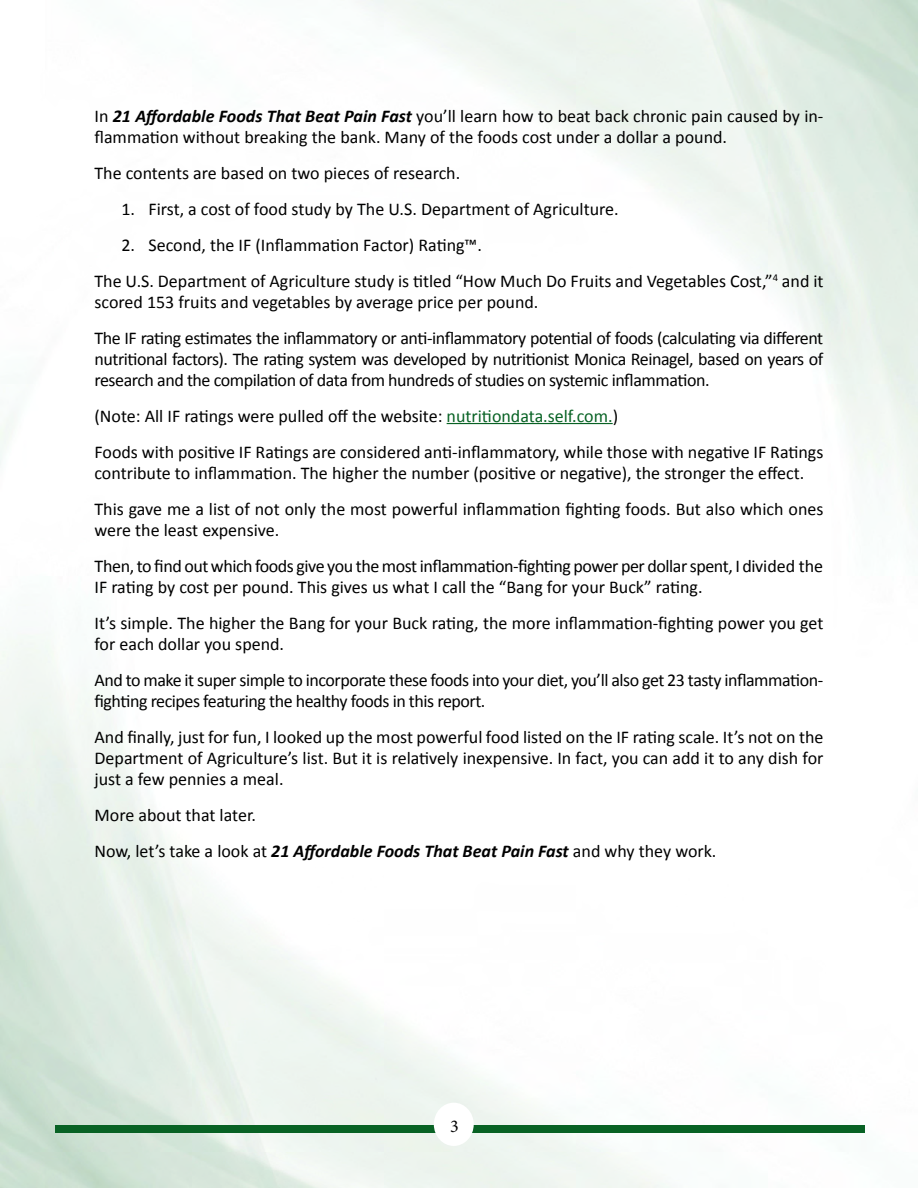
<style>
.page{position:relative;width:918px;height:1188px;background:#fff}
.page>*{position:absolute;margin:0;border:0;box-sizing:border-box;transform-origin:0 0}
.t1{font:18px/36px "Calibri";color:#000}
.t2{font:18px/36px "Calibri";letter-spacing:-.025em;color:#000}
.t3{font:18px "Minion Pro";color:#000}
.s1{font-weight:700;font-style:italic}
.s2{color:#086224}
</style>
<div class="page">
<div style="left:55px;top:1125px;width:810px;height:8px;background:#086224"></div>
<div style="left:434px;top:1103px;width:40px;height:43px;background:#fff;border-radius:50%"></div>
<hr style="left:447px;top:423px;width:166px;height:1px;background:#086224">
<p class="t1" style="left:94px;top:104px;width:730px;line-height:21px">In <span class="s1">21 Affordable Foods That Beat Pain Fast</span> you’ll learn how to beat back chronic pain caused by in&shy;flammation without breaking the bank. Many of the foods cost under a dollar a pound.</p>
<p class="t1" style="left:94px;top:154px;width:367px">The contents are based on two pieces of research.</p>
<p class="t1" style="left:122px;top:190px;width:499px">1. First, a cost of food study by The U.S. Department of Agriculture.</p>
<p class="t1" style="left:94px;top:226px;width:731px;text-indent:27px">2. Second, the IF (Inflammation Factor) Rating™.<br>The U.S. Department of Agriculture study is titled “How Much Do Fruits and Vegetables Cost,”<sup>4</sup> and it</p>
<p class="t2" style="left:95px;top:283px;width:730px">scored 153 fruits and vegetables by average price per pound.<br>The IF rating estimates the inflammatory or anti-inflammatory potential of foods (calculating via different</p>
<p class="t2" style="left:95px;top:347px;width:730px;line-height:21px">nutritional factors). The rating system was developed by nutritionist Monica Reinagel, based on years of research and the compilation of data from hundreds of studies on systemic inflammation.</p>
<p class="t1" style="left:95px;top:397px;width:730px">(Note: All IF ratings were pulled off the website: <span class="s2">nutritiondata.self.com.</span>)<br>Foods with positive IF Ratings are considered anti-inflammatory, while those with negative IF Ratings</p>
<p class="t1" style="left:95px;top:454px;width:730px">contribute to inflammation. The higher the number (positive or negative), the stronger the effect.<br>This gave me a list of not only the most powerful inflammation fighting foods. But also which ones</p>
<p class="t2" style="left:95px;top:511px;width:730px">were the least expensive.<br>Then, to find out which foods give you the most inflammation-fighting power per dollar spent, I divided the</p>
<p class="t1" style="left:95px;top:568px;width:731px">IF rating by cost per pound. This gives us what I call the “Bang for your Buck” rating.<br>It’s simple. The higher the Bang for your Buck rating, the more inflammation-fighting power you get</p>
<p class="t2" style="left:95px;top:625px;width:730px">for each dollar you spend.<br>And to make it super simple to incorporate these foods into your diet, you’ll also get 23 tasty inflammation-</p>
<p class="t1" style="left:95px;top:682px;width:730px">fighting recipes featuring the healthy foods in this report.<br>And finally, just for fun, I looked up the most powerful food listed on the IF rating scale. It’s not on the</p>
<p class="t1" style="left:95px;top:746px;width:730px;line-height:21px">Department of Agriculture’s list. But it is relatively inexpensive. In fact, you can add it to any dish for just a few pennies a meal.</p>
<p class="t1" style="left:95px;top:796px;width:624px">More about that later.<br>Now, let’s take a look at <span class="s1">21 Affordable Foods That Beat Pain Fast</span> and why they work.</p>
<p class="t3" style="left:450px;top:1114px;width:10px">3</p>
</div>
